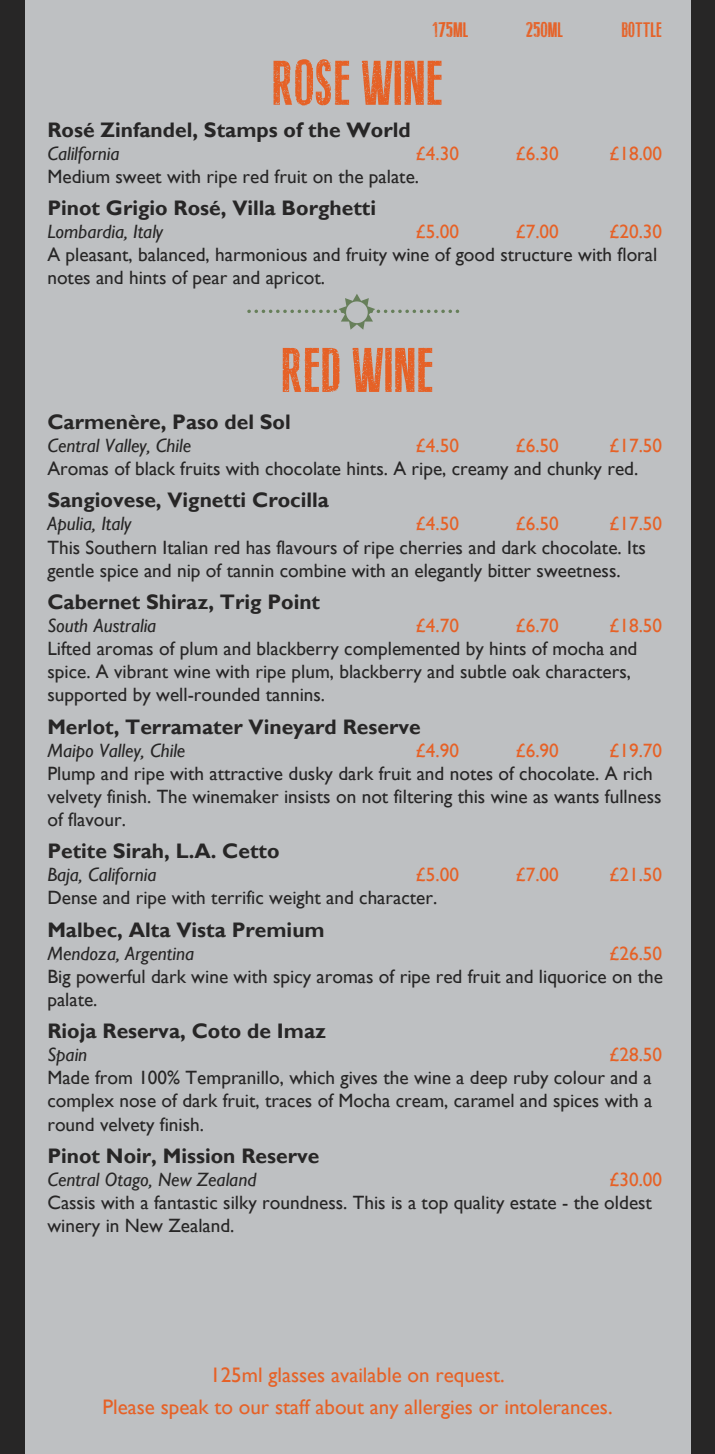
<style>
.page{position:relative;width:715px;height:1454px;background:#fff}
.page>*{position:absolute;margin:0;border:0;box-sizing:border-box;transform-origin:0 0}
.t1{font:63px "Fine Eroded";color:#e66126;scale:1.06 1}
.t2{font:700 21px "Gill Sans";color:#272626}
.t3{font:21px/32.2px "Gill Sans";color:#e66126;text-align:center}
.t4{font:21px "Fine Eroded";color:#e66126;scale:1.06 1}
.t5{font:19.25px/23.1px "Gill Sans";color:#272626}
.t6{font:italic 19.25px "Gill Sans";color:#272626}
.t7{font:19.25px "Gill Sans";color:#e66126}
</style>
<div class="page">
<div style="left:0;top:0;width:714px;height:1453px;background:#272626"></div>
<div style="left:25px;top:0;width:665px;height:1453px;background:#bec0c2"></div>
<svg style="left:249px;top:309px;width:211px;height:4px"></svg>
<p class="t4" style="left:432px;top:19px;width:36px">175ML</p>
<p class="t4" style="left:525px;top:19px;width:37px">250ML</p>
<p class="t4" style="left:621px;top:19px;width:40px">BOTTLE</p>
<h1 class="t1" style="left:272px;top:50px;width:163px">ROSE WINE</h1>
<p class="t2" style="left:47px;top:117px;width:365px">Rosé Zinfandel, Stamps of the World</p>
<p class="t6" style="left:47px;top:142px;width:74px">Calilfornia</p>
<p class="t7" style="left:415px;top:142px;width:45px">£4.30</p>
<p class="t7" style="left:515px;top:142px;width:45px">£6.30</p>
<p class="t7" style="left:609px;top:142px;width:54px">£18.00</p>
<p class="t5" style="left:47px;top:165px;width:373px">Medium sweet with ripe red fruit on the palate.</p>
<p class="t2" style="left:47px;top:195px;width:330px">Pinot Grigio Rosé, Villa Borghetti</p>
<p class="t6" style="left:47px;top:220px;width:117px">Lombardia, Italy</p>
<p class="t7" style="left:415px;top:220px;width:45px">£5.00</p>
<p class="t7" style="left:515px;top:220px;width:45px">£7.00</p>
<p class="t7" style="left:609px;top:220px;width:54px">£20.30</p>
<p class="t5" style="left:47px;top:243px;width:611px">A pleasant, balanced, harmonious and fruity wine of good structure with floral notes and hints of pear and apricot.</p>
<h1 class="t1" style="left:281px;top:337px;width:145px">RED WINE</h1>
<p class="t2" style="left:47px;top:409px;width:245px">Carmenère, Paso del Sol</p>
<p class="t6" style="left:47px;top:434px;width:145px">Central Valley, Chile</p>
<p class="t7" style="left:415px;top:434px;width:45px">£4.50</p>
<p class="t7" style="left:515px;top:434px;width:45px">£6.50</p>
<p class="t7" style="left:609px;top:434px;width:54px">£17.50</p>
<p class="t5" style="left:47px;top:457px;width:592px">Aromas of black fruits with chocolate hints. A ripe, creamy and chunky red.</p>
<p class="t2" style="left:47px;top:487px;width:283px">Sangiovese, Vignetti Crocilla</p>
<p class="t6" style="left:47px;top:513px;width:85px">Apulia, Italy</p>
<p class="t7" style="left:415px;top:513px;width:45px">£4.50</p>
<p class="t7" style="left:515px;top:513px;width:45px">£6.50</p>
<p class="t7" style="left:609px;top:513px;width:54px">£17.50</p>
<p class="t5" style="left:47px;top:536px;width:599px">This Southern Italian red has flavours of ripe cherries and dark chocolate. Its gentle spice and nip of tannin combine with an elegantly bitter sweetness.</p>
<p class="t2" style="left:47px;top:589px;width:274px">Cabernet Shiraz, Trig Point</p>
<p class="t6" style="left:47px;top:614px;width:110px">South Australia</p>
<p class="t7" style="left:415px;top:614px;width:45px">£4.70</p>
<p class="t7" style="left:515px;top:614px;width:45px">£6.70</p>
<p class="t7" style="left:609px;top:614px;width:54px">£18.50</p>
<p class="t5" style="left:47px;top:637px;width:591px">Lifted aromas of plum and blackberry complemented by hints of mocha and spice. A vibrant wine with ripe plum, blackberry and subtle oak characters, supported by well-rounded tannins.</p>
<p class="t2" style="left:47px;top:714px;width:375px">Merlot, Terramater Vineyard Reserve</p>
<p class="t6" style="left:47px;top:739px;width:139px">Maipo Valley, Chile</p>
<p class="t7" style="left:415px;top:739px;width:45px">£4.90</p>
<p class="t7" style="left:515px;top:739px;width:45px">£6.90</p>
<p class="t7" style="left:609px;top:739px;width:54px">£19.70</p>
<p class="t5" style="left:47px;top:762px;width:615px">Plump and ripe with attractive dusky dark fruit and notes of chocolate. A rich velvety finish. The winemaker insists on not filtering this wine as wants fullness of flavour.</p>
<p class="t2" style="left:47px;top:838px;width:234px">Petite Sirah, L.A. Cetto</p>
<p class="t6" style="left:47px;top:863px;width:111px">Baja, California</p>
<p class="t7" style="left:415px;top:863px;width:45px">£5.00</p>
<p class="t7" style="left:515px;top:863px;width:45px">£7.00</p>
<p class="t7" style="left:609px;top:863px;width:54px">£21.50</p>
<p class="t5" style="left:47px;top:886px;width:391px">Dense and ripe with terrific weight and character.</p>
<p class="t2" style="left:47px;top:917px;width:279px">Malbec, Alta Vista Premium</p>
<p class="t6" style="left:47px;top:942px;width:148px">Mendoza, Argentina</p>
<p class="t7" style="left:609px;top:942px;width:54px">£26.50</p>
<p class="t5" style="left:47px;top:965px;width:617px">Big powerful dark wine with spicy aromas of ripe red fruit and liquorice on the palate.</p>
<p class="t2" style="left:47px;top:1018px;width:280px">Rioja Reserva, Coto de Imaz</p>
<p class="t6" style="left:47px;top:1043px;width:41px">Spain</p>
<p class="t7" style="left:609px;top:1043px;width:54px">£28.50</p>
<p class="t5" style="left:47px;top:1066px;width:606px;text-align:justify">Made from 100% Tempranillo, which gives the wine a deep ruby colour and a complex nose of dark fruit, traces of Mocha cream, caramel and spices with a round velvety finish.</p>
<p class="t2" style="left:47px;top:1143px;width:273px">Pinot Noir, Mission Reserve</p>
<p class="t6" style="left:47px;top:1168px;width:210px">Central Otago, New Zealand</p>
<p class="t7" style="left:609px;top:1168px;width:54px">£30.00</p>
<p class="t5" style="left:47px;top:1191px;width:606px">Cassis with a fantastic silky roundness. This is a top quality estate - the oldest winery in New Zealand.</p>
<p class="t3" style="left:102px;top:1359px;width:511px">125ml glasses available on request.<br>Please speak to our staff about any allergies or intolerances.</p>
</div>
